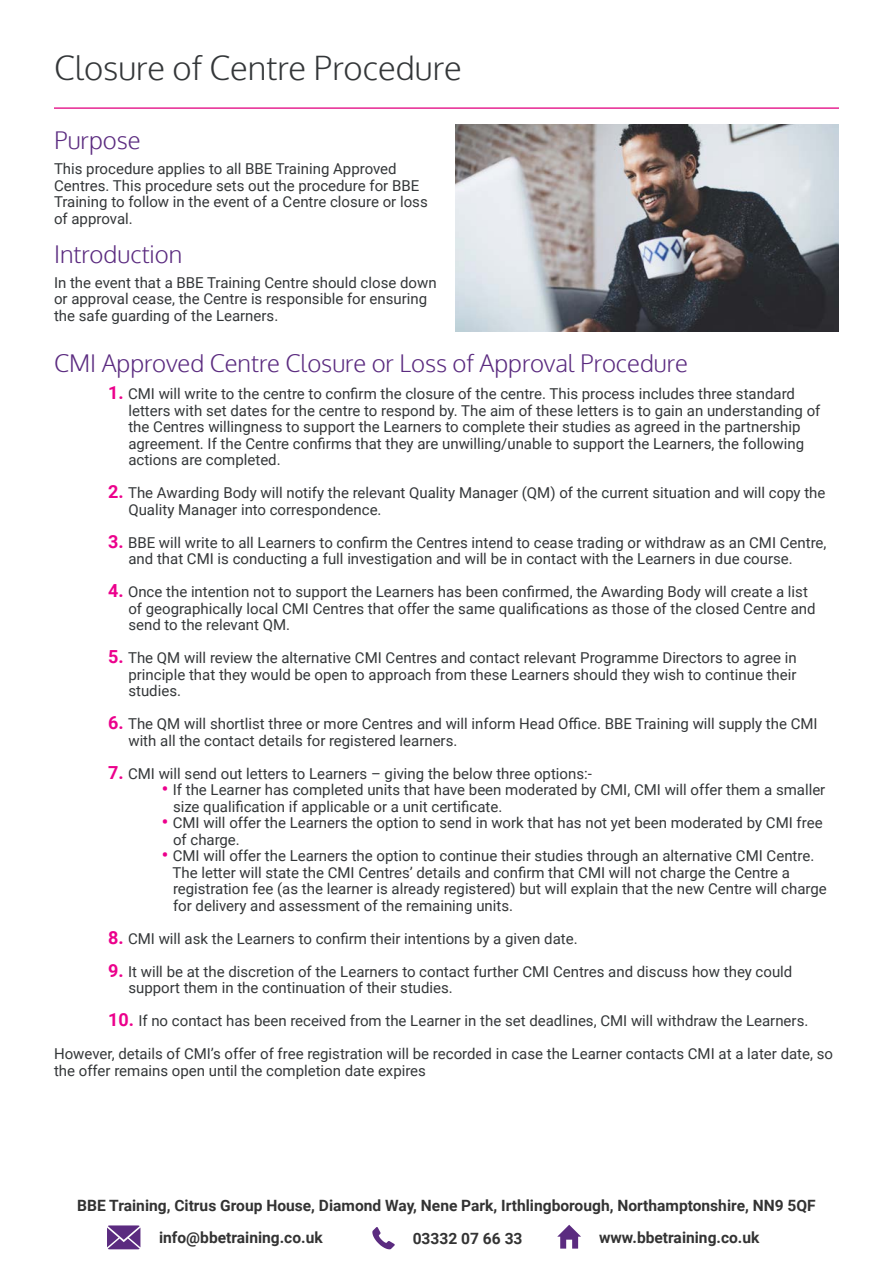
<style>
.page{position:relative;width:893px;height:1263px;background:#fff}
.page>*{position:absolute;margin:0;border:0;box-sizing:border-box;transform-origin:0 0}
.t1{font:300 33px "Oxygen";color:#343739}
.t2{font:300 24px "Oxygen";color:#5b2b80}
.t3{font:700 15.6px "Roboto";color:#333}
.t4{font:15px/16.5px "Roboto";color:#343739}
.s1{font-weight:700;font-size:18px;color:#ec008c}
</style>
<div class="page">
<svg style="left:107px;top:1225px;width:33px;height:24px"></svg>
<svg style="left:372px;top:1227px;width:23px;height:22px"></svg>
<svg style="left:557px;top:1225px;width:24px;height:23px"></svg>
<hr style="left:54px;top:107px;width:785px;height:2px;background:#e62592">
<img style="left:455px;top:124px;width:384px;height:208px">
<p class="t1" style="left:54px;top:48px;width:409px">Closure of Centre Procedure</p>
<p class="t2" style="left:54px;top:126px;width:88px">Purpose</p>
<p class="t4" style="left:54px;top:160px;width:375px">This procedure applies to all BBE Training Approved Centres. This procedure sets out the procedure for BBE Training to follow in the event of a Centre closure or loss of approval.</p>
<p class="t2" style="left:54px;top:239px;width:130px">Introduction</p>
<p class="t4" style="left:54px;top:273px;width:384px">In the event that a BBE Training Centre should close down or approval cease, the Centre is responsible for ensuring the safe guarding of the Learners.</p>
<p class="t2" style="left:54px;top:348px;width:635px">CMI Approved Centre Closure or Loss of Approval Procedure</p>
<p class="t4" style="left:108px;top:385px;width:688px"><span class="s1">1.</span> CMI will write to the centre to confirm the closure of the centre. This process includes three standard</p>
<p class="t4" style="left:128px;top:401px;width:693px">letters with set dates for the centre to respond by. The aim of these letters is to gain an understanding of</p>
<p class="t4" style="left:128px;top:418px;width:674px">the Centres willingness to support the Learners to complete their studies as agreed in the partnership</p>
<p class="t4" style="left:128px;top:434px;width:677px">agreement. If the Centre confirms that they are unwilling/unable to support the Learners, the following</p>
<p class="t4" style="left:128px;top:451px;width:154px">actions are completed.</p>
<p class="t4" style="left:108px;top:484px;width:719px"><span class="s1">2.</span> The Awarding Body will notify the relevant Quality Manager (QM) of the current situation and will copy the</p>
<p class="t4" style="left:128px;top:500px;width:255px">Quality Manager into correspondence.</p>
<p class="t4" style="left:108px;top:533px;width:720px"><span class="s1">3.</span> BBE will write to all Learners to confirm the Centres intend to cease trading or withdraw as an CMI Centre,</p>
<p class="t4" style="left:128px;top:550px;width:666px">and that CMI is conducting a full investigation and will be in contact with the Learners in due course.</p>
<p class="t4" style="left:108px;top:583px;width:701px"><span class="s1">4.</span> Once the intention not to support the Learners has been confirmed, the Awarding Body will create a list</p>
<p class="t4" style="left:128px;top:599px;width:689px">of geographically local CMI Centres that offer the same qualifications as those of the closed Centre and</p>
<p class="t4" style="left:128px;top:616px;width:163px">send to the relevant QM.</p>
<p class="t4" style="left:108px;top:649px;width:690px"><span class="s1">5.</span> The QM will review the alternative CMI Centres and contact relevant Programme Directors to agree in</p>
<p class="t4" style="left:128px;top:665px;width:670px">principle that they would be open to approach from these Learners should they wish to continue their</p>
<p class="t4" style="left:128px;top:682px;width:54px">studies.</p>
<p class="t4" style="left:108px;top:715px;width:711px"><span class="s1">6.</span> The QM will shortlist three or more Centres and will inform Head Office. BBE Training will supply the CMI</p>
<p class="t4" style="left:128px;top:731px;width:330px">with all the contact details for registered learners.</p>
<p class="t4" style="left:108px;top:764px;width:485px"><span class="s1">7.</span> CMI will send out letters to Learners – giving the below three options:-</p>
<p class="t4" style="left:162px;top:781px;width:665px"><span class="s1">•</span> If the Learner has completed units that have been moderated by CMI, CMI will offer them a smaller</p>
<p class="t4" style="left:173px;top:797px;width:331px">size qualification if applicable or a unit certificate.</p>
<p class="t4" style="left:162px;top:814px;width:662px"><span class="s1">•</span> CMI will offer the Learners the option to send in work that has not yet been moderated by CMI free</p>
<p class="t4" style="left:173px;top:830px;width:68px">of charge.</p>
<p class="t4" style="left:162px;top:847px;width:654px"><span class="s1">•</span> CMI will offer the Learners the option to continue their studies through an alternative CMI Centre.</p>
<p class="t4" style="left:173px;top:863px;width:619px">The letter will state the CMI Centres’ details and confirm that CMI will not charge the Centre a</p>
<p class="t4" style="left:173px;top:880px;width:655px">registration fee (as the learner is already registered) but will explain that the new Centre will charge</p>
<p class="t4" style="left:173px;top:896px;width:342px">for delivery and assessment of the remaining units.</p>
<p class="t4" style="left:108px;top:929px;width:471px"><span class="s1">8.</span> CMI will ask the Learners to confirm their intentions by a given date.</p>
<p class="t4" style="left:108px;top:962px;width:686px"><span class="s1">9.</span> It will be at the discretion of the Learners to contact further CMI Centres and discuss how they could</p>
<p class="t4" style="left:128px;top:979px;width:326px">support them in the continuation of their studies.</p>
<p class="t4" style="left:108px;top:1012px;width:702px"><span class="s1">10.</span> If no contact has been received from the Learner in the set deadlines, CMI will withdraw the Learners.</p>
<p class="t4" style="left:54px;top:1045px;width:781px">However, details of CMI’s offer of free registration will be recorded in case the Learner contacts CMI at a later date, so the offer remains open until the completion date expires</p>
<p class="t3" style="left:77px;top:1195px;width:740px">BBE Training, Citrus Group House, Diamond Way, Nene Park, Irthlingborough, Northamptonshire, NN9 5QF</p>
<p class="t3" style="left:159px;top:1227px;width:165px">info@bbetraining.co.uk</p>
<p class="t3" style="left:413px;top:1227px;width:111px">03332 07 66 33</p>
<p class="t3" style="left:599px;top:1226px;width:162px">www.bbetraining.co.uk</p>
</div>
